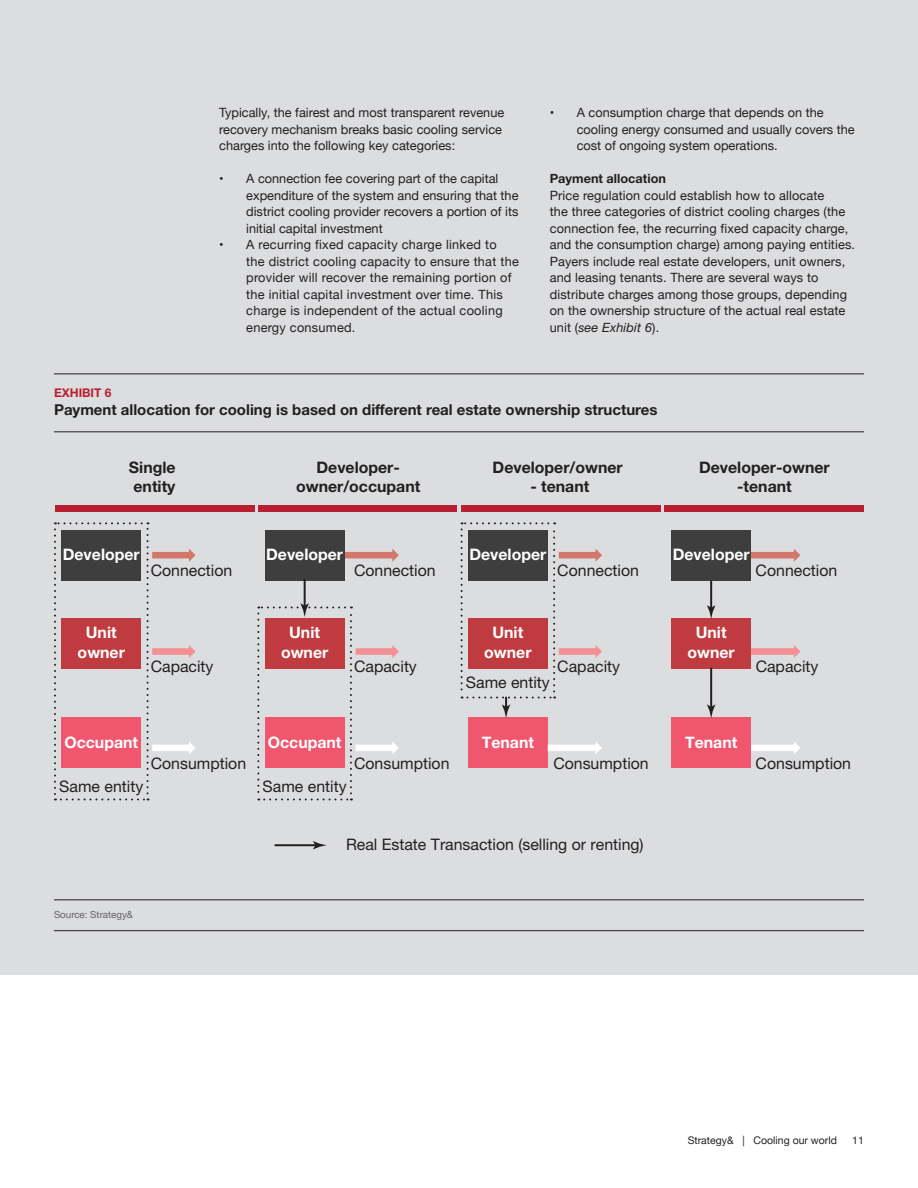
<style>
.page{position:relative;width:918px;height:1188px;background:#fff}
.page>*{position:absolute;margin:0;border:0;box-sizing:border-box;transform-origin:0 0}
.t1{font:15.9px "Helvetica Neue LT Std";color:#231f20}
.t2{font:700 15.9px/19px "Helvetica Neue LT Std";color:#fff;text-align:center}
.t3{font:700 15.9px/19px "Helvetica Neue LT Std";color:#231f20;text-align:center}
.Exhibit_Subtitle_10{font:700 15px "Helvetica Neue LT Std";color:#231f20}
.Sidebar_Body_Text_8{font:12.75px/16.5px "Helvetica Neue";letter-spacing:.01em;color:#231f20}
.Sidebar_Body_Text_8-2{font:700 12.75px "Helvetica Neue LT Std";color:#231f20}
.Exhibit_Number_8_10{font:700 12px "Helvetica Neue LT Std";color:#b91f33}
.t4{font:10.5px "Helvetica Neue";color:#231f20}
.Footnotes_6_5_8{font:9.75px "Helvetica Neue";color:#636366}
.s1{font-family:"Helvetica Neue LT Std";font-style:italic}
</style>
<div class="page">
<div style="left:0;top:0;width:918px;height:974px;background:#dcdddf"></div>
<hr style="left:54px;top:432px;width:810px;height:1px;background:#231f20">
<hr style="left:54px;top:374px;width:810px;height:1px;background:#231f20">
<hr style="left:54px;top:930px;width:810px;height:1px;background:#231f20">
<hr style="left:54px;top:900px;width:810px;height:1px;background:#231f20">
<div style="left:55px;top:505px;width:199px;height:6px;background:#b91f33"></div>
<div style="left:665px;top:505px;width:199px;height:6px;background:#b91f33"></div>
<div style="left:258px;top:505px;width:199px;height:6px;background:#b91f33"></div>
<div style="left:462px;top:505px;width:199px;height:6px;background:#b91f33"></div>
<svg style="left:344px;top:549px;width:55px;height:13px"></svg>
<div style="left:468px;top:718px;width:80px;height:50px;background:#f0566e"></div>
<svg style="left:751px;top:549px;width:49px;height:13px"></svg>
<div style="left:671px;top:530px;width:80px;height:51px;background:#3e3e3f"></div>
<div style="left:671px;top:718px;width:80px;height:50px;background:#f0566e"></div>
<div style="left:265px;top:530px;width:79px;height:51px;background:#3e3e3f"></div>
<svg style="left:54px;top:522px;width:141px;height:278px"></svg>
<div style="left:61px;top:618px;width:80px;height:50px;background:#c03b3f"></div>
<svg style="left:751px;top:645px;width:49px;height:13px"></svg>
<div style="left:671px;top:618px;width:80px;height:50px;background:#c03b3f"></div>
<hr style="left:710px;top:582px;width:2px;height:28px;background:#231f20">
<svg style="left:707px;top:605px;width:8px;height:14px"></svg>
<hr style="left:275px;top:844px;width:42px;height:2px;background:#231f20">
<svg style="left:313px;top:841px;width:14px;height:8px"></svg>
<hr style="left:710px;top:668px;width:2px;height:41px;background:#231f20">
<svg style="left:707px;top:704px;width:8px;height:14px"></svg>
<svg style="left:461px;top:522px;width:141px;height:196px"></svg>
<hr style="left:304px;top:580px;width:2px;height:28px;background:#231f20">
<svg style="left:257px;top:603px;width:142px;height:197px"></svg>
<svg style="left:751px;top:742px;width:49px;height:12px"></svg>
<svg style="left:548px;top:742px;width:54px;height:12px"></svg>
<p class="Sidebar_Body_Text_8" style="left:219px;top:105px;width:287px">Typically, the fairest and most transparent revenue recovery mechanism breaks basic cooling service charges into the following key categories:</p>
<p class="Sidebar_Body_Text_8" style="left:246px;top:171px;width:274px;text-indent:-27px">• A connection fee covering part of the capital expenditure of the system and ensuring that the district cooling provider recovers a portion of its initial capital investment</p>
<p class="Sidebar_Body_Text_8" style="left:246px;top:237px;width:274px;text-indent:-27px">• A recurring fixed capacity charge linked to<br>the district cooling capacity to ensure that the provider will recover the remaining portion of the initial capital investment over time. This charge is independent of the actual cooling energy consumed.</p>
<p class="Sidebar_Body_Text_8" style="left:577px;top:105px;width:280px;text-indent:-27px">• A consumption charge that depends on the cooling energy consumed and usually covers the cost of ongoing system operations.</p>
<p class="Sidebar_Body_Text_8-2" style="left:550px;top:171px;width:118px">Payment allocation</p>
<p class="Sidebar_Body_Text_8" style="left:550px;top:188px;width:307px">Price regulation could establish how to allocate<br>the three categories of district cooling charges (the connection fee, the recurring fixed capacity charge, and the consumption charge) among paying entities.<br>Payers include real estate developers, unit owners, and leasing tenants. There are several ways to distribute charges among those groups, depending on the ownership structure of the actual real estate unit (<span class="s1">see Exhibit 6</span>).</p>
<p class="Exhibit_Number_8_10" style="left:54px;top:385px;width:59px">EXHIBIT 6</p>
<p class="Exhibit_Subtitle_10" style="left:54px;top:400px;width:605px">Payment allocation for cooling is based on different real estate ownership structures</p>
<p class="t3" style="left:129px;top:457px;width:48px;text-align:left">Single entity</p>
<p class="t3" style="left:699px;top:458px;width:132px">Developer-owner -tenant</p>
<p class="t3" style="left:296px;top:457px;width:126px">Developer&shy;owner/occupant</p>
<p class="t3" style="left:493px;top:458px;width:132px">Developer/owner</p>
<p class="t3" style="left:530px;top:477px;width:61px">- tenant</p>
<p class="t2" style="left:63px;top:545px;width:78px">Developer</p>
<p class="t1" style="left:151px;top:561px;width:83px">Connection</p>
<p class="t2" style="left:266px;top:545px;width:78px">Developer</p>
<p class="t1" style="left:354px;top:561px;width:83px">Connection</p>
<p class="t2" style="left:469px;top:545px;width:78px">Developer</p>
<p class="t1" style="left:557px;top:561px;width:83px">Connection</p>
<p class="t2" style="left:673px;top:545px;width:78px">Developer</p>
<p class="t1" style="left:756px;top:561px;width:83px">Connection</p>
<p class="t2" style="left:78px;top:623px;width:49px">Unit owner</p>
<p class="t2" style="left:281px;top:623px;width:49px">Unit owner</p>
<p class="t2" style="left:484px;top:623px;width:49px">Unit owner</p>
<p class="t2" style="left:688px;top:623px;width:49px">Unit owner</p>
<p class="t1" style="left:151px;top:656px;width:64px">Capacity</p>
<p class="t1" style="left:354px;top:656px;width:64px">Capacity</p>
<p class="t1" style="left:466px;top:673px;width:85px">Same entity</p>
<p class="t1" style="left:557px;top:656px;width:64px">Capacity</p>
<p class="t1" style="left:756px;top:656px;width:64px">Capacity</p>
<p class="t2" style="left:64px;top:732px;width:75px">Occupant</p>
<p class="t2" style="left:268px;top:732px;width:75px">Occupant</p>
<p class="t2" style="left:482px;top:732px;width:54px">Tenant</p>
<p class="t2" style="left:685px;top:732px;width:54px">Tenant</p>
<p class="t1" style="left:151px;top:754px;width:97px">Consumption</p>
<p class="t1" style="left:354px;top:754px;width:97px">Consumption</p>
<p class="t1" style="left:553px;top:754px;width:97px">Consumption</p>
<p class="t1" style="left:756px;top:754px;width:97px">Consumption</p>
<p class="t1" style="left:59px;top:777px;width:85px">Same entity</p>
<p class="t1" style="left:263px;top:777px;width:85px">Same entity</p>
<p class="t1" style="left:346px;top:835px;width:299px">Real Estate Transaction (selling or renting)</p>
<p class="Footnotes_6_5_8" style="left:54px;top:908px;width:81px">Source: Strategy&amp;</p>
<p class="t4" style="left:688px;top:1133px;width:151px">Strategy&amp; | Cooling our world</p>
<p class="t4" style="left:852px;top:1133px;width:13px">11</p>
</div>
